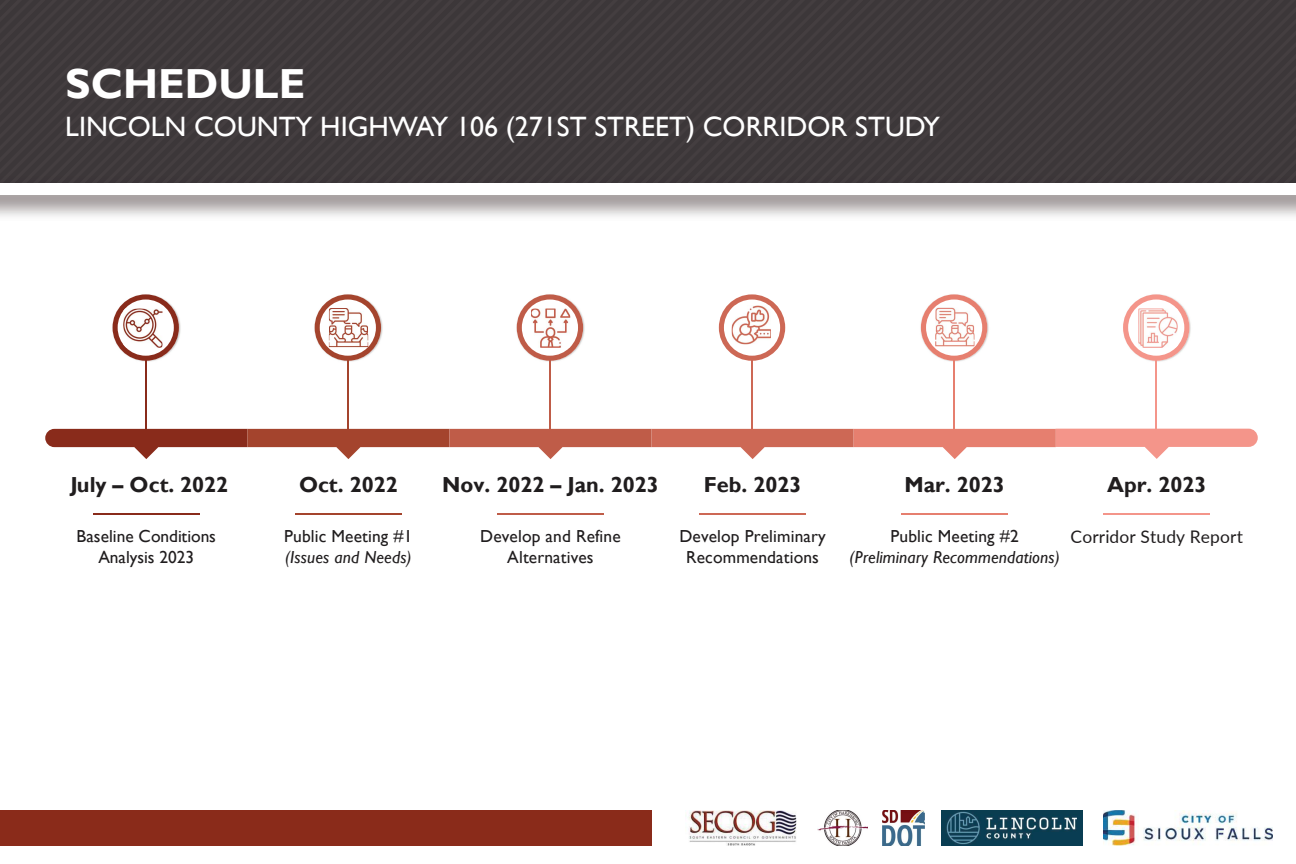
<style>
.page{position:relative;width:1296px;height:864px;background:#fff}
.page>*{position:absolute;margin:0;border:0;box-sizing:border-box;transform-origin:0 0}
.t1{font:700 42px "Gill Sans";color:#fff}
.t2{font:28px "Gill Sans";color:#fff}
.t3{font:700 21.75px "Gill Sans";color:#201d1e}
.t4{font:17.4px/20.9px "Gill Sans";letter-spacing:.01em;color:#201d1e;text-align:center}
.t5{font:italic 17.4px "Gill Sans";letter-spacing:.01em;color:#201d1e}
.t6{font:17.4px "Lato";letter-spacing:.01em;color:#201d1e}
</style>
<div class="page">
<div style="left:0;top:0;width:1296px;height:183px;background:#3c3739"></div>
<img style="left:817px;top:810px;width:51px;height:36px">
<img style="left:883px;top:810px;width:41px;height:36px">
<img style="left:942px;top:810px;width:140px;height:36px">
<img style="left:1103px;top:810px;width:170px;height:36px">
<img style="left:685px;top:810px;width:112px;height:36px">
<div style="left:0;top:810px;width:652px;height:36px;background:#8a2b1a"></div>
<hr style="left:93px;top:514px;width:106px;height:1px;background:#892b1b">
<svg style="left:45px;top:429px;width:1213px;height:30px"></svg>
<img style="left:112px;top:295px;width:69px;height:69px">
<svg style="left:113px;top:294px;width:66px;height:67px"></svg>
<div style="left:118px;top:300px;width:56px;height:56px;background:#fff;border-radius:50%"></div>
<hr style="left:145px;top:358px;width:1px;height:84px;background:#892b1b">
<hr style="left:295px;top:514px;width:106px;height:1px;background:#a4442d">
<img style="left:314px;top:295px;width:69px;height:67px">
<svg style="left:315px;top:294px;width:66px;height:67px"></svg>
<div style="left:320px;top:300px;width:56px;height:56px;background:#fff;border-radius:50%"></div>
<hr style="left:347px;top:358px;width:2px;height:84px;background:#a4442d">
<hr style="left:497px;top:514px;width:107px;height:1px;background:#bf5c48">
<img style="left:516px;top:299px;width:69px;height:63px">
<svg style="left:517px;top:294px;width:66px;height:67px"></svg>
<div style="left:522px;top:300px;width:56px;height:56px;background:#fff;border-radius:50%"></div>
<hr style="left:549px;top:358px;width:2px;height:84px;background:#bf5c48">
<hr style="left:700px;top:514px;width:106px;height:1px;background:#cd6855">
<svg style="left:718px;top:307px;width:68px;height:53px"></svg>
<svg style="left:719px;top:294px;width:66px;height:67px"></svg>
<div style="left:724px;top:300px;width:56px;height:56px;background:#fff;border-radius:50%"></div>
<hr style="left:751px;top:358px;width:2px;height:84px;background:#cd6855">
<hr style="left:902px;top:514px;width:106px;height:1px;background:#e67f6f">
<img style="left:920px;top:295px;width:69px;height:67px">
<svg style="left:921px;top:294px;width:66px;height:67px"></svg>
<div style="left:926px;top:300px;width:56px;height:56px;background:#fff;border-radius:50%"></div>
<hr style="left:953px;top:358px;width:2px;height:84px;background:#e67f6f">
<hr style="left:1104px;top:514px;width:106px;height:1px;background:#f4958a">
<img style="left:1123px;top:323px;width:68px;height:41px">
<svg style="left:1123px;top:294px;width:66px;height:67px"></svg>
<div style="left:1128px;top:300px;width:56px;height:56px;background:#fff;border-radius:50%"></div>
<hr style="left:1156px;top:358px;width:1px;height:84px;background:#f4958a">
<img style="left:1138px;top:309px;width:40px;height:39px">
<img style="left:935px;top:307px;width:39px;height:40px">
<img style="left:732px;top:305px;width:39px;height:40px">
<img style="left:531px;top:309px;width:39px;height:39px">
<img style="left:329px;top:308px;width:40px;height:39px">
<img style="left:123px;top:309px;width:40px;height:39px">
<h1 class="t1" style="left:65px;top:59px;width:242px">SCHEDULE</h1>
<h2 class="t2" style="left:65px;top:110px;width:876px">LINCOLN COUNTY HIGHWAY 106 (271ST STREET) CORRIDOR STUDY</h2>
<p class="t3" style="left:70px;top:472px;width:159px">July – Oct. 2022</p>
<p class="t4" style="left:77px;top:526px;width:141px">Baseline Conditions<br>Analysis 2023</p>
<p class="t3" style="left:299px;top:472px;width:100px">Oct. 2022</p>
<p class="t4" style="left:284px;top:526px;width:130px">Public Meeting #1</p>
<p class="t5" style="left:285px;top:547px;width:128px">(Issues and Needs)</p>
<p class="t3" style="left:442px;top:472px;width:218px">Nov. 2022 – Jan. 2023</p>
<p class="t4" style="left:480px;top:526px;width:142px">Develop and Refine<br>Alternatives</p>
<p class="t3" style="left:704px;top:472px;width:99px">Feb. 2023</p>
<p class="t4" style="left:679px;top:526px;width:148px">Develop Preliminary<br>Recommendations</p>
<p class="t3" style="left:904px;top:472px;width:102px">Mar. 2023</p>
<p class="t4" style="left:891px;top:526px;width:130px">Public Meeting #2</p>
<p class="t5" style="left:850px;top:547px;width:212px">(Preliminary Recommendations)</p>
<p class="t3" style="left:1107px;top:472px;width:101px">Apr. 2023</p>
<p class="t6" style="left:1071px;top:525px;width:174px">Corridor Study Report</p>
</div>
